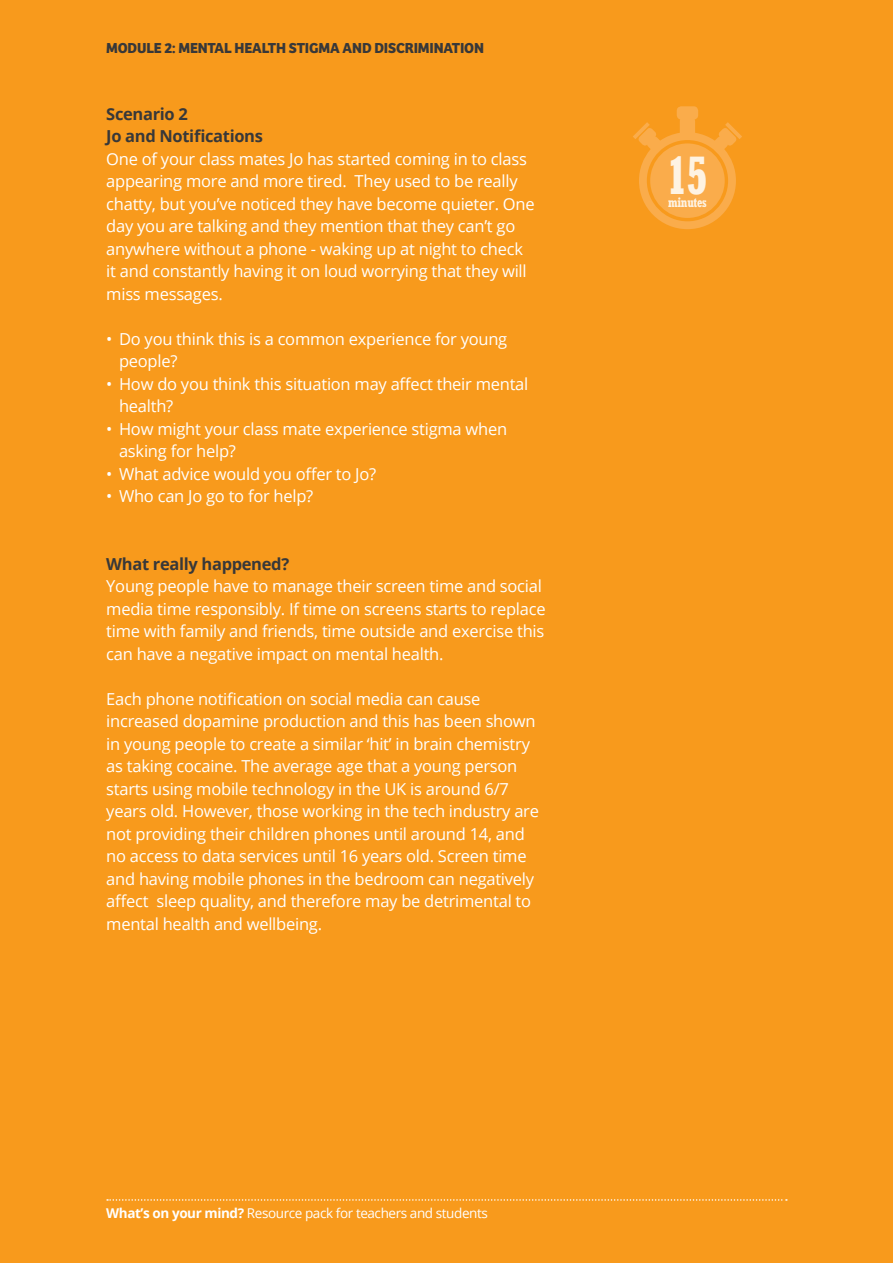
<style>
.page{position:relative;width:893px;height:1263px;background:#f89a1c}
.page>*{position:absolute;margin:0;border:0;box-sizing:border-box;transform-origin:0 0}
.t1{font:700 condensed 53.25px "Rockwell";color:#fef3e3;scale:.93 1}
.Body_text{font:16.5px/22.5px "Open Sans";letter-spacing:-.015em;color:#fff}
.Body_text-2{font:700 16.5px "Open Sans";letter-spacing:-.02em;color:#383839}
.t2{font:700 15px "Bree";letter-spacing:-.01em;color:#383839}
.t3{font:13.5px "Open Sans";letter-spacing:-.03em;color:#fff}
.t4{font:700 condensed 13.5px "Rockwell";letter-spacing:-.025em;color:#fef3e3;scale:.93 1}
.s1{font-weight:700}
</style>
<div class="page">
<svg style="left:107px;top:1199px;width:680px;height:2px"></svg>
<svg style="left:633px;top:106px;width:109px;height:123px"></svg>
<p class="t2" style="left:106px;top:39px;width:379px">MODULE 2: MENTAL HEALTH STIGMA AND DISCRIMINATION</p>
<p class="Body_text-2" style="left:106px;top:102px;width:83px">Scenario 2</p>
<p class="Body_text-2" style="left:106px;top:125px;width:158px">Jo and Notifications</p>
<p class="Body_text" style="left:106px;top:147px;width:430px">One of your class mates Jo has started coming in to class appearing more and more tired. They used to be really chatty, but you’ve noticed they have become quieter. One day you are talking and they mention that they can’t go anywhere without a phone - waking up at night to check it and constantly having it on loud worrying that they will miss messages.</p>
<p class="Body_text" style="left:119px;top:327px;width:390px;text-indent:-13px">• Do you think this is a common experience for young people?</p>
<p class="Body_text" style="left:119px;top:372px;width:411px;text-indent:-13px">• How do you think this situation may affect their mental health?</p>
<p class="Body_text" style="left:119px;top:417px;width:390px;text-indent:-13px">• How might your class mate experience stigma when asking for help?</p>
<p class="Body_text" style="left:106px;top:462px;width:271px">• What advice would you offer to Jo?</p>
<p class="Body_text" style="left:106px;top:485px;width:209px">• Who can Jo go to for help?</p>
<p class="Body_text-2" style="left:106px;top:552px;width:184px">What really happened?</p>
<p class="Body_text" style="left:106px;top:575px;width:441px">Young people have to manage their screen time and social media time responsibly. If time on screens starts to replace time with family and friends, time outside and exercise this can have a negative impact on mental health.</p>
<p class="Body_text" style="left:106px;top:687px;width:434px">Each phone notification on social media can cause increased dopamine production and this has been shown in young people to create a similar ‘hit’ in brain chemistry as taking cocaine. The average age that a young person starts using mobile technology in the UK is around 6/7 years old. However, those working in the tech industry are not providing their children phones until around 14, and no access to data services until 16 years old. Screen time and having mobile phones in the bedroom can negatively affect sleep quality, and therefore may be detrimental to mental health and wellbeing.</p>
<p class="t3" style="left:106px;top:1204px;width:383px"><span class="s1">What’s on your mind?</span> Resource pack for teachers and students</p>
<p class="t1" style="left:667px;top:144px;width:46px">15</p>
<p class="t4" style="left:668px;top:194px;width:43px">minutes</p>
</div>
